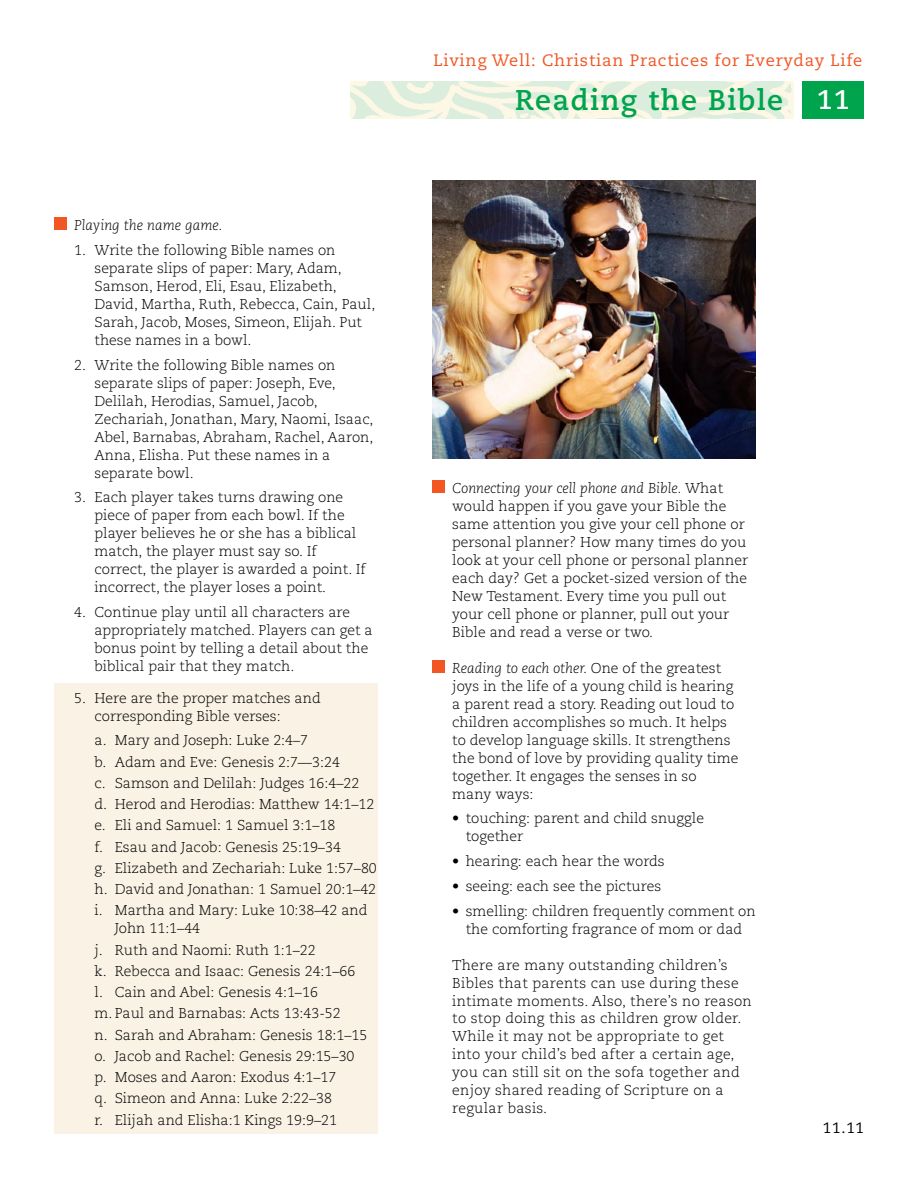
<style>
.page{position:relative;width:918px;height:1188px;background:#fff}
.page>*{position:absolute;margin:0;border:0;box-sizing:border-box;transform-origin:0 0}
.t1{font:700 28.5px "Caecilia";letter-spacing:.05em;color:#00a44d}
.t2{font:700 27px "Caecilia";color:#fff}
.t3{font:16.5px "Caecilia";letter-spacing:.05em;color:#f15623}
.t4{font:15px "Caecilia";color:#000}
.t5{font:300 14.25px/18px "Caecilia";color:#000}
.t6{font:300 14.25px/18px "Caecilia";letter-spacing:.02em;color:#000}
.t7{font:italic 300 14.25px "Caecilia";color:#000}
.s1{font-style:italic}
</style>
<div class="page">
<div style="left:802px;top:81px;width:62px;height:38px;background:#00a44d"></div>
<div style="left:54px;top:683px;width:324px;height:451px;background:#faf2e5"></div>
<div style="left:432px;top:480px;width:13px;height:13px;background:#f15623"></div>
<div style="left:432px;top:660px;width:13px;height:13px;background:#f15623"></div>
<div style="left:54px;top:218px;width:13px;height:12px;background:#f15623"></div>
<img style="left:432px;top:181px;width:324px;height:278px">
<p class="t7" style="left:74px;top:217px;width:150px">Playing the name game.</p>
<p class="t5" style="left:95px;top:241px;width:282px;text-indent:-20px">1. Write the following Bible names on separate slips of paper: Mary, Adam, Samson, Herod, Eli, Esau, Elizabeth, David, Martha, Ruth, Rebecca, Cain, Paul, Sarah, Jacob, Moses, Simeon, Elijah. Put these names in a bowl.</p>
<p class="t5" style="left:95px;top:356px;width:280px;text-indent:-20px">2. Write the following Bible names on separate slips of paper: Joseph, Eve, Delilah, Herodias, Samuel, Jacob, Zechariah, Jonathan, Mary, Naomi, Isaac, Abel, Barnabas, Abraham, Rachel, Aaron, Anna, Elisha. Put these names in a separate bowl.</p>
<p class="t5" style="left:95px;top:489px;width:273px;text-indent:-20px">3. Each player takes turns drawing one piece of paper from each bowl. If the player believes he or she has a biblical match, the player must say so. If correct, the player is awarded a point. If incorrect, the player loses a point.</p>
<p class="t5" style="left:95px;top:603px;width:280px;text-indent:-20px">4. Continue play until all characters are appropriately matched. Players can get a bonus point by telling a detail about the biblical pair that they match.</p>
<p class="t5" style="left:95px;top:689px;width:228px;text-indent:-20px">5. Here are the proper matches and corresponding Bible verses:</p>
<p class="t5" style="left:95px;top:730px;width:284px;line-height:21.3px">a. Mary and Joseph: Luke 2:4–7<br>b. Adam and Eve: Genesis 2:7—3:24<br>c. Samson and Delilah: Judges 16:4–22<br>d. Herod and Herodias: Matthew 14:1–12 e. Eli and Samuel: 1 Samuel 3:1–18<br>f. Esau and Jacob: Genesis 25:19–34<br>g. Elizabeth and Zechariah: Luke 1:57–80 h. David and Jonathan: 1 Samuel 20:1–42 i. Martha and Mary: Luke 10:38–42 and</p>
<p class="t5" style="left:95px;top:918px;width:274px;line-height:21.3px;text-indent:20px">John 11:1–44<br>j. Ruth and Naomi: Ruth 1:1–22<br>k. Rebecca and Isaac: Genesis 24:1–66 l. Cain and Abel: Genesis 4:1–16<br>m. Paul and Barnabas: Acts 13:43-52<br>n. Sarah and Abraham: Genesis 18:1–15 o. Jacob and Rachel: Genesis 29:15–30 p. Moses and Aaron: Exodus 4:1–17<br>q. Simeon and Anna: Luke 2:22–38<br>r. Elijah and Elisha:1 Kings 19:9–21</p>
<p class="t3" style="left:434px;top:51px;width:430px">Living Well: Christian Practices for Everyday Life</p>
<h1 class="t1" style="left:515px;top:83px;width:269px">Reading the Bible</h1>
<h2 class="t2" style="left:817px;top:83px;width:35px">11</h2>
<p class="t5" style="left:452px;top:479px;width:297px"><span class="s1">Connecting your cell phone and Bible.</span> What would happen if you gave your Bible the same attention you give your cell phone or personal planner? How many times do you look at your cell phone or personal planner each day? Get a pocket-sized version of the New Testament. Every time you pull out your cell phone or planner, pull out your Bible and read a verse or two.</p>
<p class="t5" style="left:452px;top:659px;width:288px"><span class="s1">Reading to each other.</span> One of the greatest joys in the life of a young child is hearing a parent read a story. Reading out loud to children accomplishes so much. It helps to develop language skills. It strengthens the bond of love by providing quality time together. It engages the senses in so many ways:</p>
<p class="t5" style="left:466px;top:810px;width:240px;text-indent:-13px">• touching: parent and child snuggle together</p>
<p class="t5" style="left:452px;top:852px;width:214px">• hearing: each hear the words</p>
<p class="t5" style="left:452px;top:877px;width:210px">• seeing: each see the pictures</p>
<p class="t5" style="left:452px;top:902px;width:305px;text-align:center">• smelling: children frequently comment on the comforting fragrance of mom or dad</p>
<p class="t6" style="left:452px;top:956px;width:301px">There are many outstanding children’s Bibles that parents can use during these intimate moments. Also, there’s no reason to stop doing this as children grow older.<br>While it may not be appropriate to get into your child’s bed after a certain age, you can still sit on the sofa together and enjoy shared reading of Scripture on a regular basis.</p>
<p class="t4" style="left:823px;top:1120px;width:43px">11.11</p>
</div>
